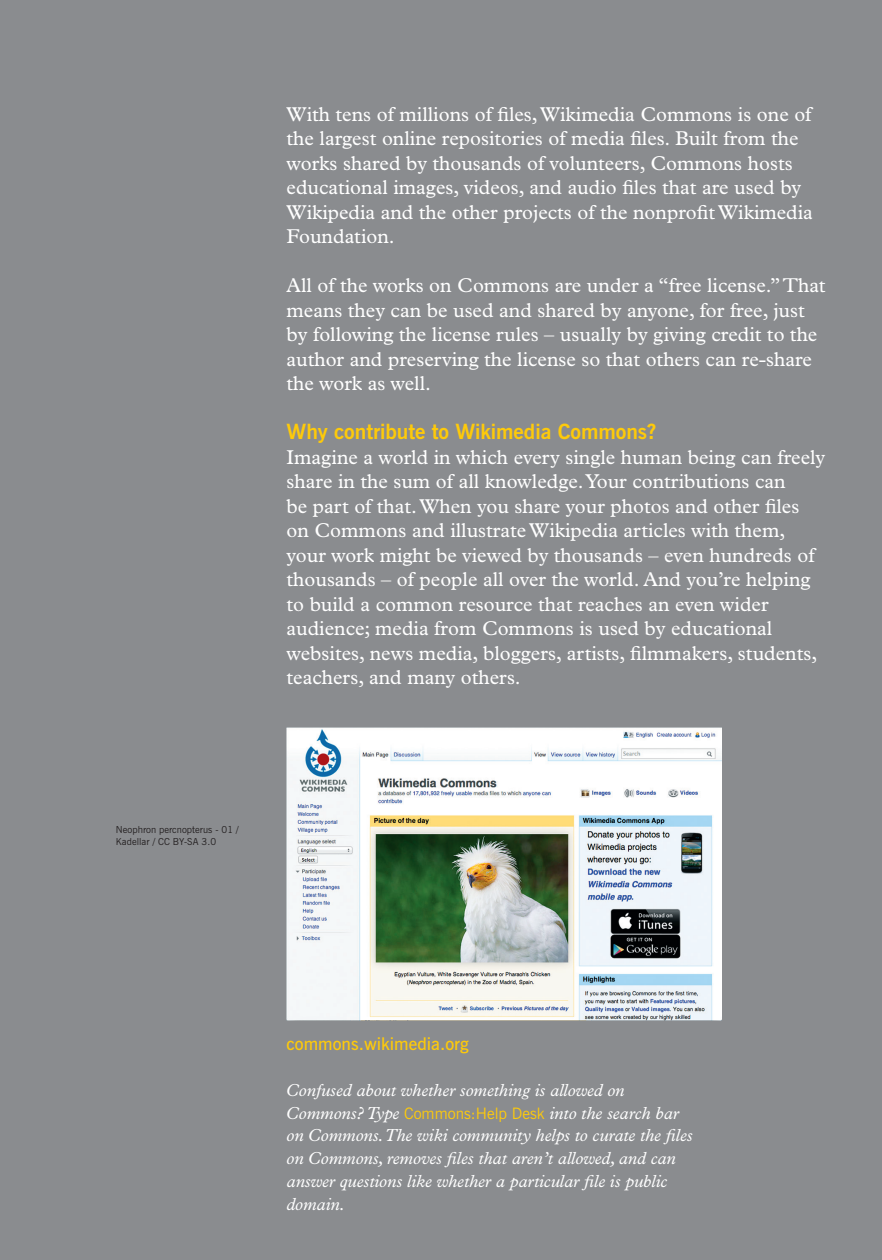
<style>
.page{position:relative;width:882px;height:1260px;background:#8a8c8f}
.page>*{position:absolute;margin:0;border:0;box-sizing:border-box;transform-origin:0 0}
.t1{font:700 21px "News Gothic BT";letter-spacing:-.005em;color:#feca0a}
.t2{font:20.12px/24.5px "Plantin MT Std";color:#fff}
.t3{font:italic 17.5px/22.8px "Plantin MT Std";color:#fff}
.t4{font:600 17.5px "News Gothic BT";color:#feca0a}
.t5{font:9.62px/12.2px "News Gothic BT";letter-spacing:.005em;color:#231f20}
.s1{font-family:"News Gothic BT";font-style:normal;font-size:15.75px;color:#feca0a}
</style>
<div class="page">
<img style="left:287px;top:727px;width:434px;height:293px">
<p class="t2" style="left:287px;top:102px;width:528px">With tens of millions of files, Wikimedia Commons is one of the largest online repositories of media files. Built from the works shared by thousands of volunteers, Commons hosts educational images, videos, and audio files that are used by Wikipedia and the other projects of the nonprofit Wikimedia Foundation.</p>
<p class="t2" style="left:287px;top:273px;width:541px">All of the works on Commons are under a “free license.” That means they can be used and shared by anyone, for free, just by following the license rules – usually by giving credit to the author and preserving the license so that others can re-share the work as well.</p>
<p class="t1" style="left:287px;top:419px;width:371px">Why contribute to Wikimedia Commons?</p>
<p class="t2" style="left:287px;top:445px;width:540px">Imagine a world in which every single human being can freely share in the sum of all knowledge. Your contributions can<br>be part of that. When you share your photos and other files on Commons and illustrate Wikipedia articles with them, your work might be viewed by thousands – even hundreds of thousands – of people all over the world. And you’re helping to build a common resource that reaches an even wider audience; media from Commons is used by educational websites, news media, bloggers, artists, filmmakers, students, teachers, and many others.</p>
<p class="t5" style="left:116px;top:823px;width:124px">Neophron percnopterus - 01 /<br>Kadellar / CC BY-SA 3.0</p>
<p class="t4" style="left:287px;top:1033px;width:184px">commons.wikimedia.org</p>
<p class="t3" style="left:287px;top:1079px;width:408px">Confused about whether something is allowed on Commons? Type <span class="s1">Commons:Help Desk</span> into the search bar on Commons. The wiki community helps to curate the files on Commons, removes files that aren’t allowed, and can answer questions like whether a particular file is public domain.</p>
</div>
